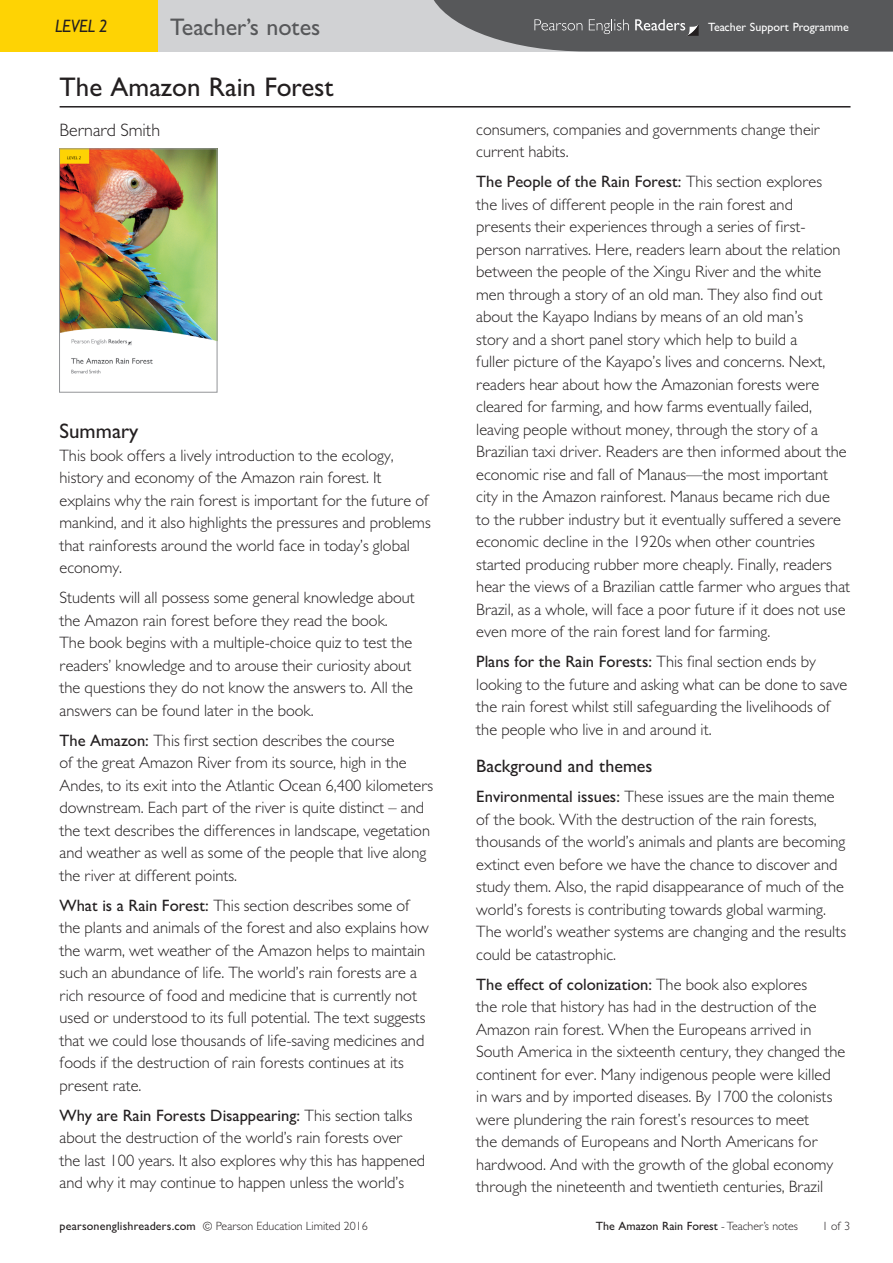
<style>
.page{position:relative;width:893px;height:1263px;background:#fff}
.page>*{position:absolute;margin:0;border:0;box-sizing:border-box;transform-origin:0 0}
.t1{font:500 27px "Gill Sans MT Pro";color:#231f20}
.t2{font:500 24px "Gill Sans MT Pro";color:#57585a}
.t3{font:500 21px "Gill Sans MT Pro";color:#231f20}
.t4{font:500 18px "Gill Sans MT Pro";color:#231f20}
.t5{font:300 18px "Gill Sans MT Pro";color:#231f20}
.t6{font:italic 500 18px "Gill Sans MT Pro";letter-spacing:-.015em;color:#231f20;scale:.95 1}
.t7{font:300 16.5px/22.5px "Gill Sans MT Pro";color:#231f20}
.t8{font:300 12px "Gill Sans MT Pro";color:#231f20}
.t9{font:500 12px "Gill Sans MT Pro";color:#231f20}
.t10{font:500 12px "Gill Sans MT Pro";color:#fff}
.s1{font-weight:500}
.s2{font-weight:300}
</style>
<div class="page">
<hr style="left:60px;top:106px;width:790px;height:2px;background:#231f20">
<div style="left:0;top:0;width:893px;height:51px;background:#d1d2d4"></div>
<div style="left:0;top:0;width:157px;height:51px;background:#fed304"></div>
<svg style="left:434px;top:0;width:459px;height:51px;background:#646567"></svg>
<img style="left:61px;top:151px;width:154px;height:223px">
<div style="left:59px;top:149px;width:158px;height:243px;border:1px solid #939598"></div>
<p class="t6" style="left:55px;top:15px;width:57px">LEVEL 2</p>
<h2 class="t2" style="left:170px;top:13px;width:152px">Teacher’s notes</h2>
<p class="t10" style="left:708px;top:20px;width:142px">Teacher Support Programme</p>
<h1 class="t1" style="left:60px;top:71px;width:276px">The Amazon Rain Forest</h1>
<p class="t5" style="left:60px;top:119px;width:102px">Bernard Smith</p>
<p class="t3" style="left:60px;top:419px;width:80px">Summary</p>
<p class="t7" style="left:60px;top:444px;width:373px">This book offers a lively introduction to the ecology, history and economy of the Amazon rain forest. It explains why the rain forest is important for the future of mankind, and it also highlights the pressures and problems that rainforests around the world face in today’s global economy.</p>
<p class="t7" style="left:60px;top:586px;width:357px">Students will all possess some general knowledge about the Amazon rain forest before they read the book.<br>The book begins with a multiple-choice quiz to test the readers’ knowledge and to arouse their curiosity about the questions they do not know the answers to. All the answers can be found later in the book.</p>
<p class="t7" style="left:60px;top:729px;width:375px"><span class="s1">The Amazon:</span> This first section describes the course<br>of the great Amazon River from its source, high in the Andes, to its exit into the Atlantic Ocean 6,400 kilometers downstream. Each part of the river is quite distinct – and the text describes the differences in landscape, vegetation and weather as well as some of the people that live along the river at different points.</p>
<p class="t7" style="left:60px;top:894px;width:371px"><span class="s1">What is a Rain Forest:</span> This section describes some of the plants and animals of the forest and also explains how the warm, wet weather of the Amazon helps to maintain such an abundance of life. The world’s rain forests are a rich resource of food and medicine that is currently not used or understood to its full potential. The text suggests that we could lose thousands of life-saving medicines and foods if the destruction of rain forests continues at its present rate.</p>
<p class="t7" style="left:60px;top:1104px;width:367px"><span class="s1">Why are Rain Forests Disappearing:</span> This section talks about the destruction of the world’s rain forests over the last 100 years. It also explores why this has happened and why it may continue to happen unless the world’s</p>
<p class="t7" style="left:476px;top:118px;width:345px">consumers, companies and governments change their current habits.</p>
<p class="t7" style="left:476px;top:170px;width:375px"><span class="s1">The People of the Rain Forest:</span> This section explores<br>the lives of different people in the rain forest and presents their experiences through a series of first&shy;person narratives. Here, readers learn about the relation between the people of the Xingu River and the white men through a story of an old man. They also find out about the Kayapo Indians by means of an old man’s<br>story and a short panel story which help to build a<br>fuller picture of the Kayapo’s lives and concerns. Next, readers hear about how the Amazonian forests were cleared for farming, and how farms eventually failed, leaving people without money, through the story of a Brazilian taxi driver. Readers are then informed about the economic rise and fall of Manaus—the most important city in the Amazon rainforest. Manaus became rich due<br>to the rubber industry but it eventually suffered a severe economic decline in the 1920s when other countries started producing rubber more cheaply. Finally, readers hear the views of a Brazilian cattle farmer who argues that Brazil, as a whole, will face a poor future if it does not use even more of the rain forest land for farming.</p>
<p class="t7" style="left:476px;top:650px;width:373px"><span class="s1">Plans for the Rain Forests:</span> This final section ends by looking to the future and asking what can be done to save the rain forest whilst still safeguarding the livelihoods of the people who live in and around it.</p>
<p class="t4" style="left:476px;top:755px;width:178px">Background and themes</p>
<p class="t7" style="left:476px;top:785px;width:371px"><span class="s1">Environmental issues:</span> These issues are the main theme of the book. With the destruction of the rain forests, thousands of the world’s animals and plants are becoming extinct even before we have the chance to discover and study them. Also, the rapid disappearance of much of the world’s forests is contributing towards global warming.<br>The world’s weather systems are changing and the results could be catastrophic.</p>
<p class="t7" style="left:476px;top:973px;width:371px"><span class="s1">The effect of colonization:</span> The book also explores<br>the role that history has had in the destruction of the Amazon rain forest. When the Europeans arrived in South America in the sixteenth century, they changed the continent for ever. Many indigenous people were killed in wars and by imported diseases. By 1700 the colonists were plundering the rain forest’s resources to meet<br>the demands of Europeans and North Americans for hardwood. And with the growth of the global economy through the nineteenth and twentieth centuries, Brazil</p>
<p class="t8" style="left:60px;top:1219px;width:310px"><span class="s1">pearsonenglishreaders.com</span> © Pearson Education Limited 2016</p>
<p class="t9" style="left:596px;top:1219px;width:204px">The Amazon Rain Forest <span class="s2">- Teacher’s notes</span></p>
<p class="t8" style="left:822px;top:1219px;width:30px">1 of 3</p>
</div>
